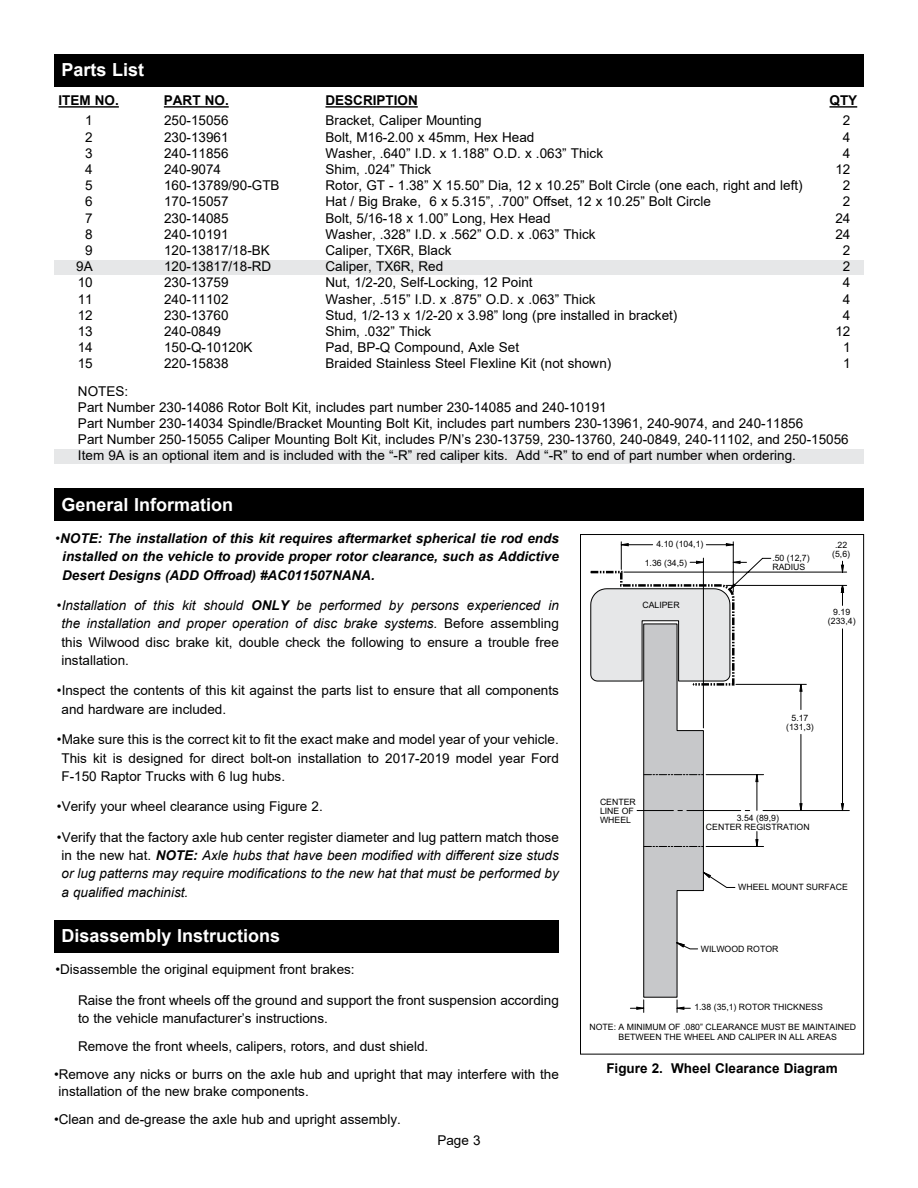
<style>
.page{position:relative;width:918px;height:1188px;background:#fff}
.page>*{position:absolute;margin:0;border:0;box-sizing:border-box;transform-origin:0 0}
.t1{font:700 18px "Arial";color:#fff}
.t2{font:13.5px/16.2px "Arial";color:#000}
.t3{font:italic 13.5px/18.3px "Arial";color:#000;text-align:justify}
.t4{font:italic 700 13.5px/18.3px "Arial";color:#000;text-align:justify}
.t5{font:700 13.5px "Arial";color:#000}
.t6{font:8.7px/8.7px "Arial";color:#000;text-align:center}
.s1{font-weight:400;font-style:normal}
.s2{font-style:normal}
.s3{font-weight:700}
</style>
<div class="page">
<div style="left:54px;top:489px;width:810px;height:32px;background:#000"></div>
<div style="left:54px;top:920px;width:505px;height:32px;background:#000"></div>
<div style="left:54px;top:54px;width:810px;height:32px;background:#000"></div>
<div style="left:54px;top:449px;width:810px;height:15px;background:#e6e7e8"></div>
<div style="left:54px;top:260px;width:810px;height:15px;background:#e6e7e8"></div>
<hr style="left:58px;top:106px;width:61px;height:2px;background:#000">
<hr style="left:164px;top:106px;width:65px;height:2px;background:#000">
<hr style="left:326px;top:106px;width:92px;height:2px;background:#000">
<hr style="left:830px;top:106px;width:27px;height:2px;background:#000">
<svg style="left:621px;top:541px;width:229px;height:472px"></svg>
<svg style="left:841px;top:804px;width:3px;height:7px"></svg>
<svg style="left:800px;top:804px;width:2px;height:7px"></svg>
<svg style="left:800px;top:684px;width:2px;height:7px"></svg>
<svg style="left:841px;top:585px;width:3px;height:7px"></svg>
<svg style="left:841px;top:565px;width:3px;height:7px"></svg>
<svg style="left:726px;top:544px;width:7px;height:2px"></svg>
<svg style="left:621px;top:544px;width:7px;height:2px"></svg>
<svg style="left:697px;top:561px;width:6px;height:2px"></svg>
<svg style="left:732px;top:561px;width:15px;height:3px"></svg>
<svg style="left:677px;top:1007px;width:7px;height:2px"></svg>
<svg style="left:637px;top:1007px;width:7px;height:2px"></svg>
<svg style="left:590px;top:570px;width:168px;height:428px"></svg>
<div style="left:580px;top:534px;width:284px;height:520px;border:1px solid #000"></div>
<h1 class="t1" style="left:62px;top:57px;width:84px">Parts List</h1>
<p class="t5" style="left:58px;top:91px;width:62px">ITEM NO.</p>
<p class="t5" style="left:164px;top:91px;width:66px">PART NO.</p>
<p class="t5" style="left:326px;top:91px;width:94px">DESCRIPTION</p>
<p class="t5" style="left:830px;top:91px;width:29px">QTY</p>
<p class="t2" style="left:164px;top:113px;width:117px">250-15056<br>230-13961<br>240-11856<br>240-9074<br>160-13789/90-GTB<br>170-15057<br>230-14085<br>240-10191<br>120-13817/18-BK<br>120-13817/18-RD<br>230-13759<br>240-11102<br>230-13760<br>240-0849<br>150-Q-10120K<br>220-15838</p>
<p class="t2" style="left:326px;top:113px;width:479px">Bracket, Caliper Mounting<br>Bolt, M16-2.00 x 45mm, Hex Head<br>Washer, .640” I.D. x 1.188” O.D. x .063” Thick<br>Shim, .024” Thick<br>Rotor, GT - 1.38” X 15.50” Dia, 12 x 10.25” Bolt Circle (one each, right and left)<br>Hat / Big Brake, 6 x 5.315”, .700” Offset, 12 x 10.25” Bolt Circle<br>Bolt, 5/16-18 x 1.00” Long, Hex Head<br>Washer, .328” I.D. x .562” O.D. x .063” Thick<br>Caliper, TX6R, Black<br>Caliper, TX6R, Red<br>Nut, 1/2-20, Self-Locking, 12 Point<br>Washer, .515” I.D. x .875” O.D. x .063” Thick<br>Stud, 1/2-13 x 1/2-20 x 3.98” long (pre installed in bracket)<br>Shim, .032” Thick<br>Pad, BP-Q Compound, Axle Set<br>Braided Stainless Steel Flexline Kit (not shown)</p>
<p class="t2" style="left:76px;top:113px;width:18px;text-align:right">1<br>2<br>3<br>4<br>5<br>6<br>7<br>8<br>9<br>9A<br>10<br>11<br>12<br>13<br>14<br>15</p>
<p class="t2" style="left:835px;top:113px;width:17px;text-align:center">2<br>4<br>4<br>12<br>2<br>2<br>24<br>24<br>2<br>2<br>4<br>4<br>4<br>12<br>1<br>1</p>
<p class="t2" style="left:78px;top:383px;width:772px">NOTES:<br>Part Number 230-14086 Rotor Bolt Kit, includes part number 230-14085 and 240-10191<br>Part Number 230-14034 Spindle/Bracket Mounting Bolt Kit, includes part numbers 230-13961, 240-9074, and 240-11856<br>Part Number 250-15055 Caliper Mounting Bolt Kit, includes P/N’s 230-13759, 230-13760, 240-0849, 240-11102, and 250-15056<br>Item 9A is an optional item and is included with the “-R” red caliper kits. Add “-R” to end of part number when ordering.</p>
<h1 class="t1" style="left:62px;top:492px;width:173px">General Information</h1>
<p class="t4" style="left:62px;top:529px;width:498px;text-indent:-7px"><span class="s1">•</span>NOTE: The installation of this kit requires aftermarket spherical tie rod ends installed on the vehicle to provide proper rotor clearance, such as Addictive Desert Designs (ADD Offroad) #AC011507NANA.</p>
<p class="t3" style="left:61px;top:596px;width:499px;text-indent:-4px"><span class="s2">•</span>Installation of this kit should <span class="s3">ONLY</span> be performed by persons experienced in the installation and proper operation of disc brake systems. <span class="s2">Before assembling this Wilwood disc brake kit, double check the following to ensure a trouble free installation.</span></p>
<p class="t2" style="left:61px;top:681px;width:499px;line-height:18.3px;text-indent:-4px">•Inspect the contents of this kit against the parts list to ensure that all components and hardware are included.</p>
<p class="t2" style="left:61px;top:730px;width:499px;line-height:18.3px;text-align:justify;text-indent:-4px">•Make sure this is the correct kit to fit the exact make and model year of your vehicle.<br>This kit is designed for direct bolt-on installation to 2017-2019 model year Ford F-150 Raptor Trucks with 6 lug hubs.</p>
<p class="t2" style="left:57px;top:798px;width:267px">•Verify your wheel clearance using Figure 2.</p>
<p class="t3" style="left:61px;top:828px;width:499px;text-indent:-4px"><span class="s2">•Verify that the factory axle hub center register diameter and lug pattern match those in the new hat.</span> <span class="s3">NOTE:</span> Axle hubs that have been modified with different size studs or lug patterns may require modifications to the new hat that must be performed by a qualified machinist.</p>
<h1 class="t1" style="left:62px;top:923px;width:220px">Disassembly Instructions</h1>
<p class="t2" style="left:56px;top:961px;width:301px">•Disassemble the original equipment front brakes:</p>
<p class="t2" style="left:78px;top:991px;width:482px;line-height:18.3px">Raise the front wheels off the ground and support the front suspension according to the vehicle manufacturer’s instructions.</p>
<p class="t2" style="left:78px;top:1038px;width:352px">Remove the front wheels, calipers, rotors, and dust shield.</p>
<p class="t2" style="left:58px;top:1066px;width:502px;text-indent:-4px">•Remove any nicks or burrs on the axle hub and upright that may interfere with the installation of the new brake components.</p>
<p class="t2" style="left:54px;top:1111px;width:348px">•Clean and de-grease the axle hub and upright assembly.</p>
<p class="t2" style="left:437px;top:1132px;width:45px">Page 3</p>
<p class="t6" style="left:656px;top:540px;width:49px">4.10 (104,1)</p>
<p class="t6" style="left:645px;top:558px;width:44px">1.36 (34,5)</p>
<p class="t6" style="left:642px;top:601px;width:39px">CALIPER</p>
<p class="t6" style="left:772px;top:554px;width:39px;text-align:left">.50 (12,7)<br>RADIUS</p>
<p class="t6" style="left:832px;top:541px;width:19px">.22 (5,6)</p>
<p class="t6" style="left:828px;top:608px;width:29px">9.19 (233,4)</p>
<p class="t6" style="left:600px;top:798px;width:37px;text-align:left">CENTER<br>LINE OF<br>WHEEL</p>
<p class="t6" style="left:786px;top:714px;width:29px">5.17 (131,3)</p>
<p class="t6" style="left:706px;top:814px;width:105px">3.54 (89,9)<br>CENTER REGISTRATION</p>
<p class="t6" style="left:738px;top:883px;width:111px">WHEEL MOUNT SURFACE</p>
<p class="t6" style="left:701px;top:945px;width:79px">WILWOOD ROTOR</p>
<p class="t6" style="left:694px;top:1003px;width:130px">1.38 (35,1) ROTOR THICKNESS</p>
<p class="t6" style="left:619px;top:1021px;width:239px;line-height:10.5px;text-align:left;text-indent:-29px">NOTE: A MINIMUM OF .080” CLEARANCE MUST BE MAINTAINED<br>BETWEEN THE WHEEL AND CALIPER IN ALL AREAS</p>
<p class="t5" style="left:606px;top:1059px;width:233px">Figure 2. Wheel Clearance Diagram</p>
</div>
